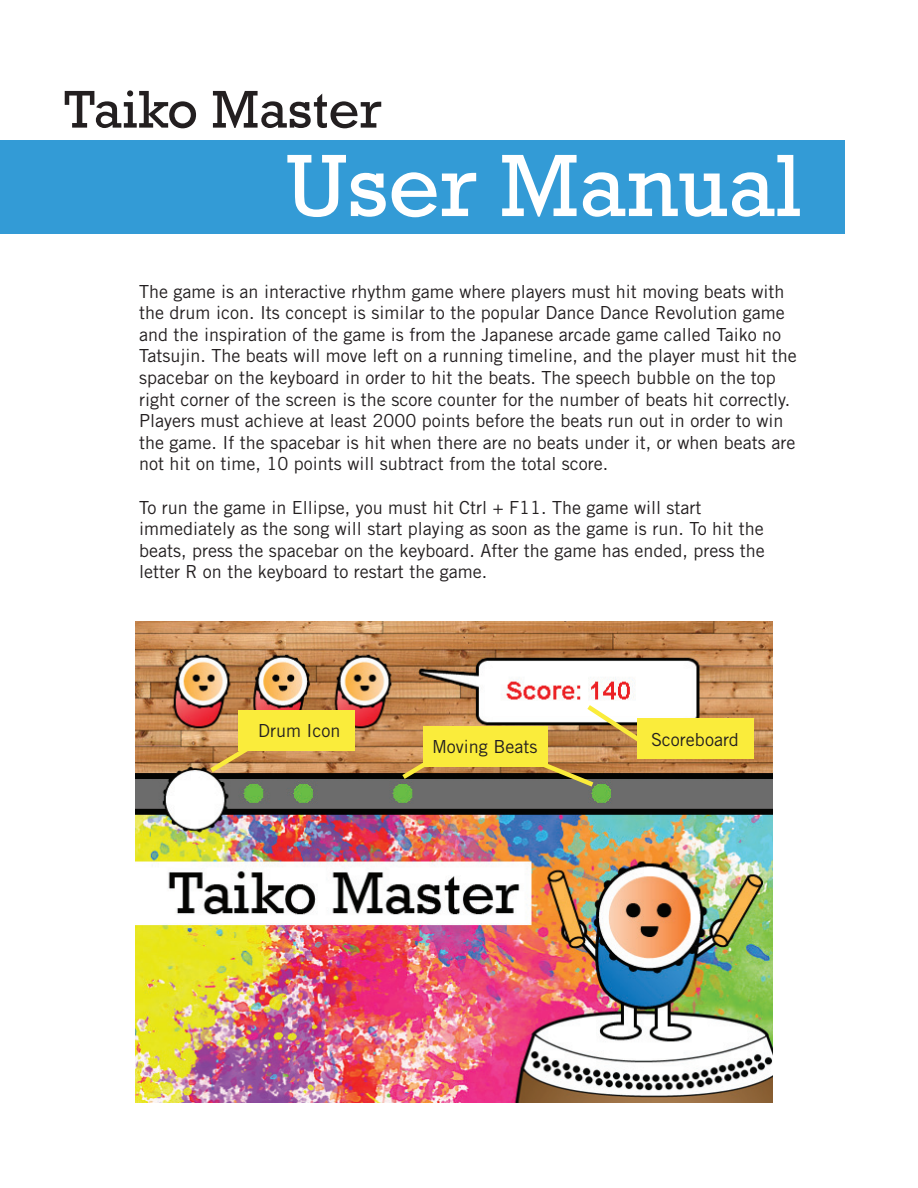
<style>
.page{position:relative;width:918px;height:1188px;background:#fff}
.page>*{position:absolute;margin:0;border:0;box-sizing:border-box;transform-origin:0 0}
.t1{font:90px "Rockwell";color:#fff}
.t2{font:54px "Rockwell";color:#231f20}
.t3{font:18px/21.6px "Trade Gothic LT Std";color:#231f20}
</style>
<div class="page">
<div style="left:0;top:140px;width:844px;height:93px;background:#339bd6"></div>
<img style="left:136px;top:621px;width:636px;height:481px">
<div style="left:238px;top:710px;width:118px;height:41px;background:#faec3b"></div>
<svg style="left:205px;top:733px;width:65px;height:43px"></svg>
<div style="left:638px;top:718px;width:116px;height:41px;background:#faec3b"></div>
<div style="left:423px;top:726px;width:125px;height:40px;background:#faec3b"></div>
<svg style="left:397px;top:739px;width:65px;height:44px"></svg>
<svg style="left:498px;top:701px;width:148px;height:89px"></svg>
<h2 class="t2" style="left:64px;top:78px;width:319px">Taiko Master</h2>
<h1 class="t1" style="left:286px;top:134px;width:517px">User Manual</h1>
<p class="t3" style="left:139px;top:280px;width:659px">The game is an interactive rhythm game where players must hit moving beats with the drum icon. Its concept is similar to the popular Dance Dance Revolution game and the inspiration of the game is from the Japanese arcade game called Taiko no Tatsujin. The beats will move left on a running timeline, and the player must hit the spacebar on the keyboard in order to hit the beats. The speech bubble on the top right corner of the screen is the score counter for the number of beats hit correctly.<br>Players must achieve at least 2000 points before the beats run out in order to win the game. If the spacebar is hit when there are no beats under it, or when beats are not hit on time, 10 points will subtract from the total score.</p>
<p class="t3" style="left:139px;top:496px;width:627px">To run the game in Ellipse, you must hit Ctrl + F11. The game will start immediately as the song will start playing as soon as the game is run. To hit the beats, press the spacebar on the keyboard. After the game has ended, press the letter R on the keyboard to restart the game.</p>
<p class="t3" style="left:258px;top:720px;width:84px">Drum Icon</p>
<p class="t3" style="left:432px;top:736px;width:107px">Moving Beats</p>
<p class="t3" style="left:651px;top:728px;width:90px">Scoreboard</p>
</div>
